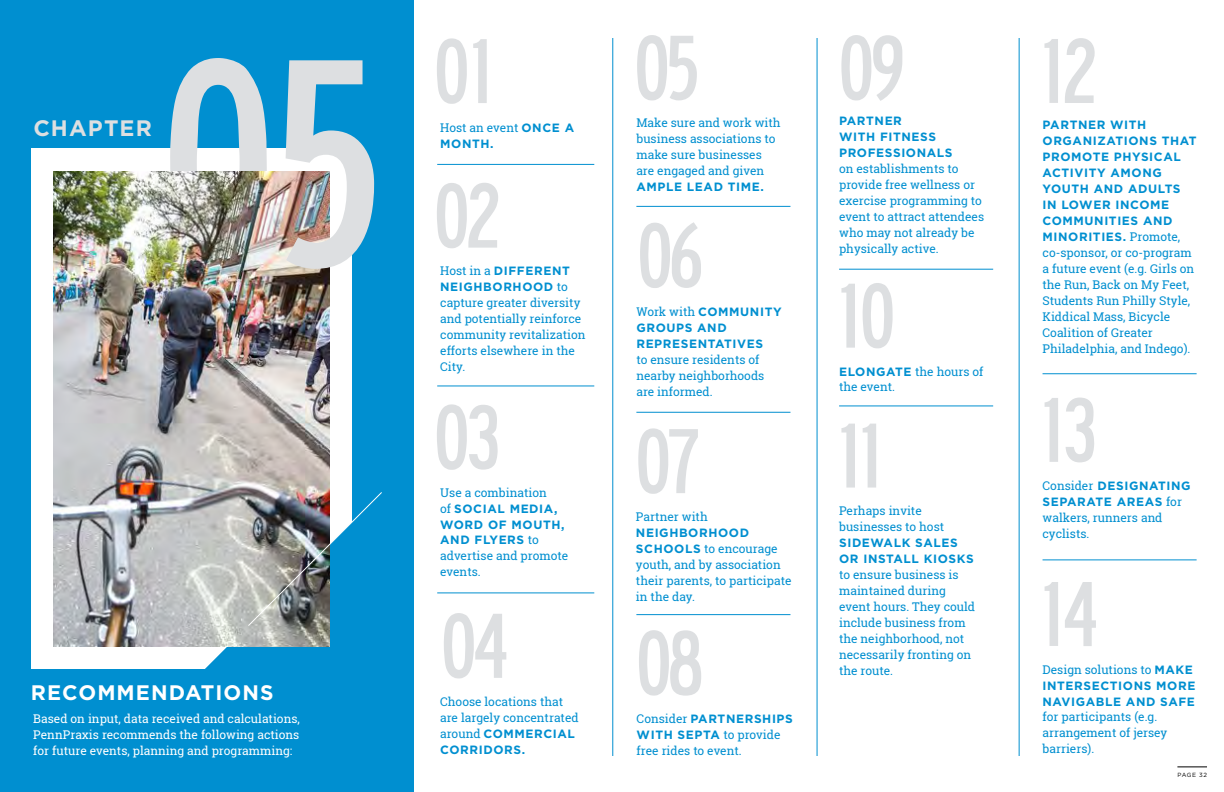
<style>
.page{position:relative;width:1224px;height:792px;background:#fff}
.page>*{position:absolute;margin:0;border:0;box-sizing:border-box;transform-origin:0 0}
.t1{font:258px "Roadway";color:#dddfe1}
.t2{font:80px "Roadway";letter-spacing:-.05em;color:#dddfe1}
.t3{font:700 22.4px "Gotham";letter-spacing:.05em;color:#dddfe1}
.t4{font:700 21px "Gotham";letter-spacing:.05em;color:#fff}
.t5{font:12px/16px "Roboto Slab";color:#008fd0}
.t6{font:700 12px/16px "Gotham";letter-spacing:.05em;color:#008fd0}
.t7{font:12px/16px "Roboto Slab";color:#fff;text-align:justify}
.t8{font:6px "Gotham";letter-spacing:.08em;color:#000}
.s1{font-family:"Gotham";font-weight:700}
.s2{font-family:"Roboto Slab";font-weight:400}
</style>
<div class="page">
<div style="left:0;top:0;width:418px;height:792px;background:#008fd0"></div>
<div style="left:31px;top:148px;width:321px;height:522px;background:#fff"></div>
<svg style="left:198px;top:509px;width:217px;height:283px"></svg>
<img style="left:54px;top:172px;width:275px;height:474px">
<img style="left:247px;top:491px;width:136px;height:136px">
<div style="left:415px;top:0;width:197px;height:792px;background:#fff"></div>
<hr style="left:817px;top:38px;width:1px;height:718px;background:#008fd0">
<hr style="left:1019px;top:38px;width:1px;height:718px;background:#008fd0">
<hr style="left:613px;top:38px;width:1px;height:718px;background:#008fd0">
<hr style="left:437px;top:164px;width:157px;height:1px;background:#008fd0">
<hr style="left:437px;top:386px;width:157px;height:1px;background:#008fd0">
<hr style="left:437px;top:593px;width:157px;height:1px;background:#008fd0">
<hr style="left:636px;top:206px;width:154px;height:1px;background:#008fd0">
<hr style="left:636px;top:412px;width:154px;height:1px;background:#008fd0">
<hr style="left:636px;top:614px;width:154px;height:1px;background:#008fd0">
<hr style="left:839px;top:269px;width:154px;height:1px;background:#008fd0">
<hr style="left:839px;top:406px;width:154px;height:1px;background:#008fd0">
<hr style="left:1043px;top:560px;width:154px;height:1px;background:#008fd0">
<hr style="left:1043px;top:373px;width:154px;height:1px;background:#008fd0">
<hr style="left:1177px;top:767px;width:30px;height:1px;background:#000">
<h3 class="t3" style="left:33px;top:115px;width:120px">CHAPTER</h3>
<h1 class="t1" style="left:158px;top:-8px;width:228px">05</h1>
<h3 class="t4" style="left:31px;top:680px;width:244px">RECOMMENDATIONS</h3>
<p class="t7" style="left:33px;top:710px;width:268px">Based on input, data received and calculations, PennPraxis recommends the following actions for future events, planning and programming:</p>
<h2 class="t2" style="left:433px;top:18px;width:63px">01</h2>
<p class="t5" style="left:440px;top:119px;width:135px">Host an event <span class="s1">ONCE A</span></p>
<p class="t6" style="left:440px;top:135px;width:55px">MONTH.</p>
<h2 class="t2" style="left:433px;top:163px;width:69px">02</h2>
<p class="t6" style="left:440px;top:262px;width:131px"><span class="s2">Host in a</span> DIFFERENT<br>NEIGHBORHOOD <span class="s2">to</span></p>
<p class="t5" style="left:440px;top:295px;width:147px">capture greater diversity and potentially reinforce community revitalization efforts elsewhere in the<br>City.</p>
<h2 class="t2" style="left:433px;top:384px;width:69px">03</h2>
<p class="t5" style="left:440px;top:484px;width:108px">Use a combination</p>
<p class="t6" style="left:440px;top:500px;width:126px"><span class="s2">of</span> SOCIAL MEDIA,<br>WORD OF MOUTH,<br>AND FLYERS <span class="s2">to</span></p>
<p class="t5" style="left:440px;top:548px;width:130px">advertise and promote events.</p>
<h2 class="t2" style="left:440px;top:593px;width:70px">04</h2>
<p class="t5" style="left:440px;top:694px;width:140px">Choose locations that are largely concentrated</p>
<p class="t6" style="left:440px;top:726px;width:136px"><span class="s2">around</span> COMMERCIAL<br>CORRIDORS.</p>
<h2 class="t2" style="left:633px;top:15px;width:68px">05</h2>
<h2 class="t2" style="left:838px;top:15px;width:69px">09</h2>
<p class="t5" style="left:636px;top:115px;width:146px">Make sure and work with business associations to make sure businesses are engaged and given</p>
<p class="t6" style="left:636px;top:178px;width:129px">AMPLE LEAD TIME.</p>
<h2 class="t2" style="left:636px;top:202px;width:69px">06</h2>
<p class="t6" style="left:636px;top:303px;width:147px"><span class="s2">Work with</span> COMMUNITY<br>GROUPS AND<br>REPRESENTATIVES</p>
<p class="t5" style="left:636px;top:352px;width:129px">to ensure residents of nearby neighborhoods are informed.</p>
<p class="t6" style="left:839px;top:112px;width:115px">PARTNER<br>WITH FITNESS<br>PROFESSIONALS</p>
<p class="t5" style="left:839px;top:160px;width:147px">on establishments to provide free wellness or exercise programming to event to attract attendees who may not already be physically active.</p>
<h2 class="t2" style="left:838px;top:263px;width:59px">10</h2>
<p class="t5" style="left:839px;top:363px;width:146px"><span class="s1">ELONGATE</span> the hours of the event.</p>
<h2 class="t2" style="left:635px;top:408px;width:67px">07</h2>
<h2 class="t2" style="left:838px;top:403px;width:48px">11</h2>
<p class="t5" style="left:636px;top:509px;width:73px">Partner with</p>
<p class="t6" style="left:636px;top:524px;width:115px">NEIGHBORHOOD</p>
<p class="t5" style="left:636px;top:541px;width:157px"><span class="s1">SCHOOLS</span> to encourage youth, and by association their parents, to participate in the day.</p>
<h2 class="t2" style="left:635px;top:610px;width:70px">08</h2>
<p class="t6" style="left:637px;top:710px;width:158px"><span class="s2">Consider</span> PARTNERSHIPS<br>WITH SEPTA <span class="s2">to provide</span></p>
<p class="t5" style="left:637px;top:742px;width:105px">free rides to event.</p>
<p class="t5" style="left:839px;top:503px;width:107px">Perhaps invite businesses to host</p>
<p class="t6" style="left:839px;top:535px;width:136px">SIDEWALK SALES<br>OR INSTALL KIOSKS</p>
<p class="t5" style="left:839px;top:567px;width:138px">to ensure business is maintained during event hours. They could include business from the neighborhood, not necessarily fronting on the route.</p>
<h2 class="t2" style="left:1041px;top:18px;width:58px">12</h2>
<p class="t6" style="left:1043px;top:116px;width:156px">PARTNER WITH<br>ORGANIZATIONS THAT<br>PROMOTE PHYSICAL<br>ACTIVITY AMONG<br>YOUTH AND ADULTS<br>IN LOWER INCOME<br>COMMUNITIES AND<br>MINORITIES. <span class="s2">Promote,</span></p>
<p class="t5" style="left:1043px;top:244px;width:153px">co-sponsor, or co-program a future event (e.g. Girls on the Run, Back on My Feet,<br>Students Run Philly Style,<br>Kiddical Mass, Bicycle<br>Coalition of Greater<br>Philadelphia, and Indego).</p>
<h2 class="t2" style="left:1041px;top:377px;width:58px">13</h2>
<p class="t6" style="left:1043px;top:477px;width:150px"><span class="s2">Consider</span> DESIGNATING<br>SEPARATE AREAS <span class="s2">for</span></p>
<p class="t5" style="left:1043px;top:509px;width:121px">walkers, runners and cyclists.</p>
<h2 class="t2" style="left:1041px;top:561px;width:59px">14</h2>
<p class="t5" style="left:1043px;top:661px;width:152px">Design solutions to <span class="s1">MAKE</span></p>
<p class="t6" style="left:1043px;top:677px;width:154px">INTERSECTIONS MORE<br>NAVIGABLE AND SAFE</p>
<p class="t5" style="left:1043px;top:709px;width:126px">for participants (e.g. arrangement of jersey barriers).</p>
<p class="t8" style="left:1178px;top:772px;width:31px">PAGE 32</p>
</div>
